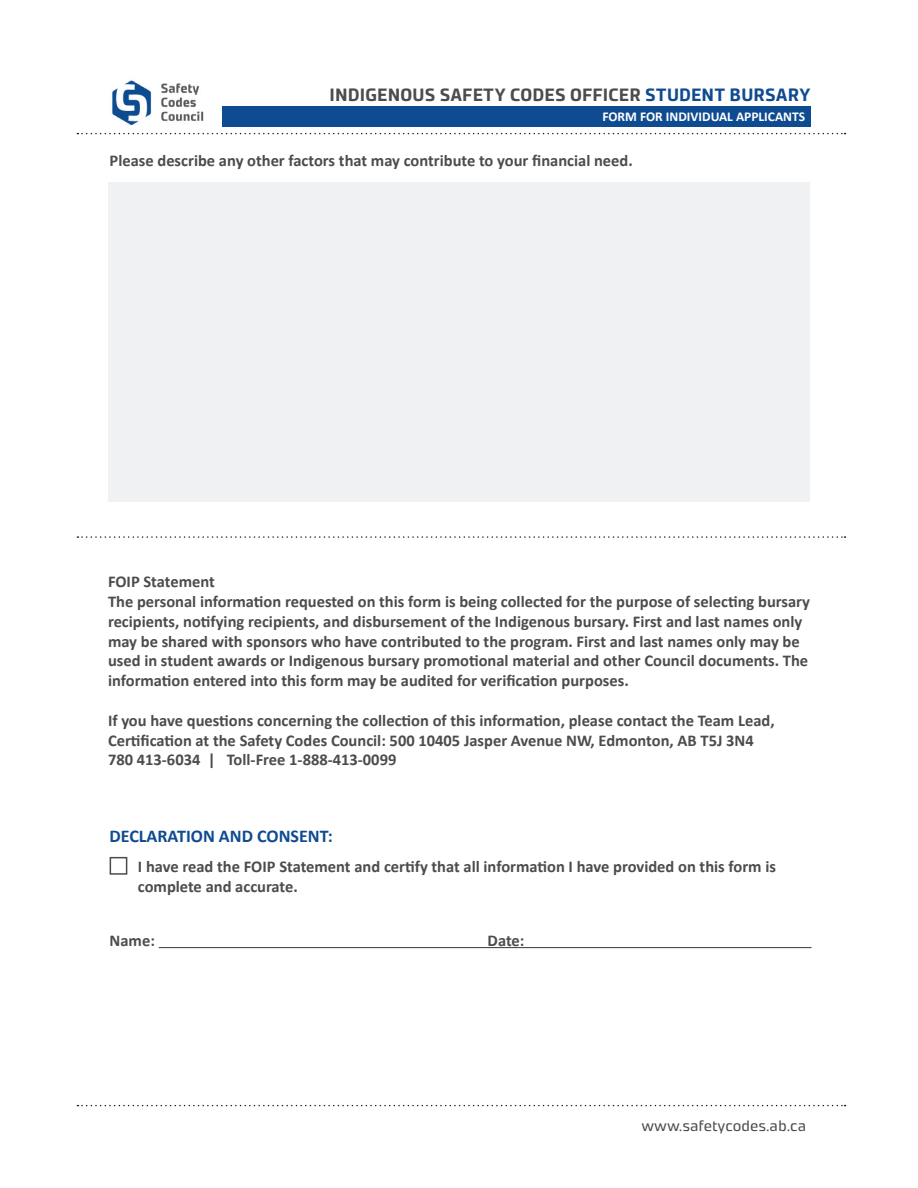
<style>
.page{position:relative;width:918px;height:1188px;background:#fff}
.page>*{position:absolute;margin:0;border:0;box-sizing:border-box;transform-origin:0 0}
.t1{font:700 18px "Accura";letter-spacing:.01em;color:#4b4c4d}
.t2{font:700 18px "Calibri";color:#0f4b90}
.t3{font:700 16.5px/19.8px "Calibri";color:#4b4c4d}
.t4{font:15px "Accura";color:#4b4c4d}
.t5{font:700 13.5px "Calibri";color:#fff}
.s1{color:#0f4b90}
</style>
<div class="page">
<svg style="left:77px;top:1105px;width:769px;height:1px"></svg>
<img style="left:105px;top:80px;width:104px;height:55px">
<svg style="left:77px;top:133px;width:769px;height:1px"></svg>
<div style="left:222px;top:106px;width:589px;height:21px;background:#0f4b90"></div>
<div style="left:110px;top:857px;width:17px;height:18px;border:2px solid #4b4c4d"></div>
<hr style="left:159px;top:947px;width:653px;height:1px;background:#4b4c4d">
<div style="left:108px;top:182px;width:701px;height:319px;background:#eff1f3"></div>
<svg style="left:77px;top:536px;width:769px;height:2px"></svg>
<p class="t1" style="left:329px;top:83px;width:483px">INDIGENOUS SAFETY CODES OFFICER <span class="s1">STUDENT BURSARY</span></p>
<p class="t5" style="left:602px;top:107px;width:204px">FORM FOR INDIVIDUAL APPLICANTS</p>
<p class="t3" style="left:110px;top:150px;width:525px">Please describe any other factors that may contribute to your financial need.</p>
<p class="t3" style="left:108px;top:572px;width:108px">FOIP Statement</p>
<p class="t3" style="left:108px;top:591px;width:704px">The personal information requested on this form is being collected for the purpose of selecting bursary recipients, notifying recipients, and disbursement of the Indigenous bursary. First and last names only may be shared with sponsors who have contributed to the program. First and last names only may be used in student awards or Indigenous bursary promotional material and other Council documents. The information entered into this form may be audited for verification purposes.</p>
<p class="t3" style="left:108px;top:710px;width:668px">If you have questions concerning the collection of this information, please contact the Team Lead,<br>Certification at the Safety Codes Council: 500 10405 Jasper Avenue NW, Edmonton, AB T5J 3N4</p>
<p class="t3" style="left:108px;top:750px;width:290px">780 413-6034 | Toll-Free 1-888-413-0099</p>
<p class="t2" style="left:110px;top:823px;width:225px">DECLARATION AND CONSENT:</p>
<p class="t3" style="left:138px;top:857px;width:640px">I have read the FOIP Statement and certify that all information I have provided on this form is complete and accurate.</p>
<p class="t3" style="left:110px;top:930px;width:47px">Name:</p>
<p class="t3" style="left:488px;top:930px;width:38px">Date:</p>
<p class="t4" style="left:641px;top:1117px;width:166px">www.safetycodes.ab.ca</p>
</div>
